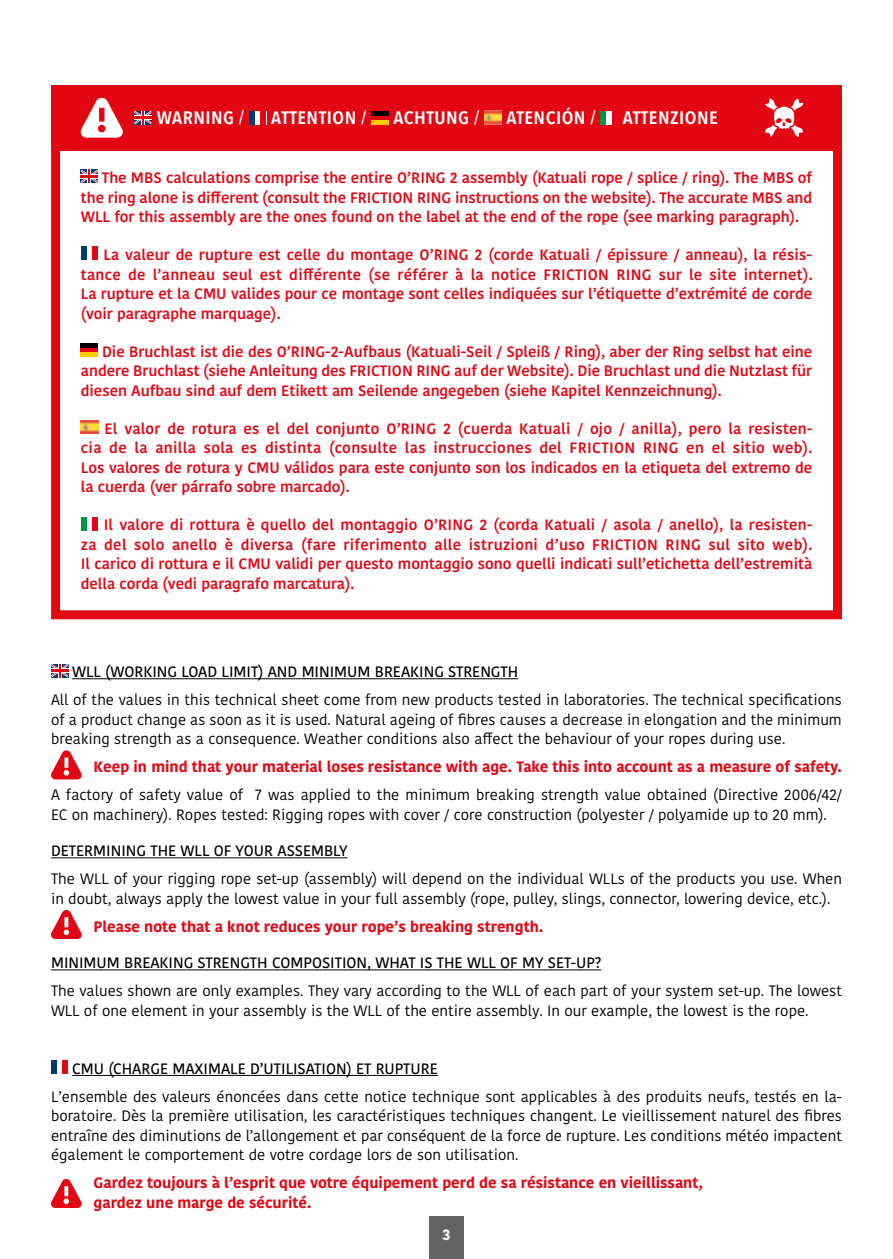
<style>
.page{position:relative;width:893px;height:1259px;background:#fff}
.page>*{position:absolute;margin:0;border:0;box-sizing:border-box;transform-origin:0 0}
.t1{font:600 18px "Avenir Next Condensed";letter-spacing:.025em;color:#fff;scale:1.1 1}
.t2{font:600 15px/19.5px "Kohinoor Devanagari";color:#e30613;text-align:justify}
.t3{font:15px/19.5px "Kohinoor Devanagari";color:#000}
.t4{font:700 15px/19.5px "Kohinoor Devanagari";color:#e30613}
.t5{font:500 15px "Kohinoor Devanagari";color:#000}
.t6{font:700 15px "Kohinoor Devanagari";color:#fff}
</style>
<div class="page">
<div style="left:429px;top:1216px;width:34px;height:43px;background:#646363"></div>
<div style="left:51px;top:99px;width:791px;height:520px;background:#fff;border:9px solid #e30613"></div>
<svg style="left:81px;top:170px;width:17px;height:13px"></svg>
<div style="left:81px;top:247px;width:6px;height:13px;background:#003973"></div>
<div style="left:92px;top:247px;width:6px;height:13px;background:#e30613"></div>
<div style="left:81px;top:343px;width:17px;height:14px;background:#e30613"></div>
<div style="left:81px;top:343px;width:17px;height:5px;background:#000"></div>
<div style="left:81px;top:352px;width:17px;height:5px;background:#fc0"></div>
<img style="left:81px;top:420px;width:17px;height:14px">
<div style="left:81px;top:517px;width:6px;height:13px;background:#009641"></div>
<div style="left:92px;top:517px;width:6px;height:13px;background:#e30613"></div>
<div style="left:51px;top:85px;width:791px;height:65px;background:#e30613"></div>
<svg style="left:134px;top:111px;width:18px;height:13px"></svg>
<div style="left:249px;top:111px;width:17px;height:13px;background:#fff"></div>
<div style="left:249px;top:111px;width:6px;height:13px;background:#003973"></div>
<div style="left:260px;top:111px;width:6px;height:13px;background:#e30613"></div>
<svg style="left:371px;top:115px;width:17px;height:1px"></svg>
<hr style="left:371px;top:111px;width:17px;height:4px;background:#000">
<hr style="left:371px;top:120px;width:17px;height:4px;background:#fc0">
<img style="left:484px;top:111px;width:17px;height:13px">
<div style="left:600px;top:111px;width:18px;height:13px;background:#fff"></div>
<div style="left:600px;top:111px;width:6px;height:13px;background:#009641"></div>
<div style="left:612px;top:111px;width:6px;height:13px;background:#e30613"></div>
<svg style="left:81px;top:98px;width:42px;height:40px"></svg>
<div style="left:99px;top:108px;width:5px;height:14px;background:#e30613"></div>
<div style="left:98px;top:125px;width:8px;height:7px;background:#e30613;border-radius:50%"></div>
<svg style="left:765px;top:98px;width:39px;height:39px"></svg>
<hr style="left:72px;top:678px;width:446px;height:1px;background:#000">
<hr style="left:51px;top:857px;width:296px;height:1px;background:#000">
<hr style="left:51px;top:969px;width:550px;height:1px;background:#000">
<svg style="left:51px;top:664px;width:17px;height:13px"></svg>
<svg style="left:51px;top:910px;width:31px;height:29px"></svg>
<svg style="left:51px;top:750px;width:31px;height:29px"></svg>
<svg style="left:51px;top:1179px;width:31px;height:29px"></svg>
<hr style="left:72px;top:1075px;width:366px;height:1px;background:#000">
<svg style="left:62px;top:1060px;width:1px;height:14px"></svg>
<div style="left:51px;top:1060px;width:6px;height:14px;background:#003973"></div>
<div style="left:63px;top:1060px;width:5px;height:14px;background:#e30613"></div>
<p class="t1" style="left:157px;top:102px;width:81px">WARNING /</p>
<p class="t1" style="left:271px;top:102px;width:88px">ATTENTION /</p>
<p class="t1" style="left:393px;top:102px;width:79px">ACHTUNG /</p>
<p class="t1" style="left:506px;top:102px;width:83px">ATENCIÓN /</p>
<p class="t1" style="left:623px;top:102px;width:88px">ATTENZIONE</p>
<p class="t2" style="left:81px;top:168px;width:733px;text-indent:21px">The MBS calculations comprise the entire O’RING 2 assembly (Katuali rope / splice / ring). The MBS of the ring alone is different (consult the FRICTION RING instructions on the website). The accurate MBS and WLL for this assembly are the ones found on the label at the end of the rope (see marking paragraph).</p>
<p class="t2" style="left:81px;top:245px;width:733px;text-indent:23px">La valeur de rupture est celle du montage O’RING 2 (corde Katuali / épissure / anneau), la résis&shy;tance de l’anneau seul est différente (se référer à la notice FRICTION RING sur le site internet).<br>La rupture et la CMU valides pour ce montage sont celles indiquées sur l’étiquette d’extrémité de corde (voir paragraphe marquage).</p>
<p class="t2" style="left:81px;top:342px;width:733px;text-indent:21px">Die Bruchlast ist die des O’RING-2-Aufbaus (Katuali-Seil / Spleiß / Ring), aber der Ring selbst hat eine andere Bruchlast (siehe Anleitung des FRICTION RING auf der Website). Die Bruchlast und die Nutzlast für diesen Aufbau sind auf dem Etikett am Seilende angegeben (siehe Kapitel Kennzeichnung).</p>
<p class="t2" style="left:81px;top:419px;width:733px;text-indent:23px">El valor de rotura es el del conjunto O’RING 2 (cuerda Katuali / ojo / anilla), pero la resisten&shy;cia de la anilla sola es distinta (consulte las instrucciones del FRICTION RING en el sitio web).<br>Los valores de rotura y CMU válidos para este conjunto son los indicados en la etiqueta del extremo de la cuerda (ver párrafo sobre marcado).</p>
<p class="t2" style="left:81px;top:515px;width:733px;text-indent:23px">Il valore di rottura è quello del montaggio O’RING 2 (corda Katuali / asola / anello), la resisten&shy;za del solo anello è diversa (fare riferimento alle istruzioni d’uso FRICTION RING sul sito web).<br>Il carico di rottura e il CMU validi per questo montaggio sono quelli indicati sull’etichetta dell’estremità della corda (vedi paragrafo marcatura).</p>
<p class="t5" style="left:72px;top:663px;width:448px">WLL (WORKING LOAD LIMIT) AND MINIMUM BREAKING STRENGTH</p>
<p class="t3" style="left:51px;top:690px;width:792px;text-align:justify">All of the values in this technical sheet come from new products tested in laboratories. The technical specifications of a product change as soon as it is used. Natural ageing of fibres causes a decrease in elongation and the minimum breaking strength as a consequence. Weather conditions also affect the behaviour of your ropes during use.</p>
<p class="t4" style="left:94px;top:757px;width:750px">Keep in mind that your material loses resistance with age. Take this into account as a measure of safety.</p>
<p class="t3" style="left:51px;top:785px;width:792px">A factory of safety value of 7 was applied to the minimum breaking strength value obtained (Directive 2006/42/<br>EC on machinery). Ropes tested: Rigging ropes with cover / core construction (polyester / polyamide up to 20 mm).</p>
<p class="t5" style="left:51px;top:842px;width:298px">DETERMINING THE WLL OF YOUR ASSEMBLY</p>
<p class="t3" style="left:51px;top:869px;width:792px">The WLL of your rigging rope set-up (assembly) will depend on the individual WLLs of the products you use. When in doubt, always apply the lowest value in your full assembly (rope, pulley, slings, connector, lowering device, etc.).</p>
<p class="t4" style="left:94px;top:916px;width:451px">Please note that a knot reduces your rope’s breaking strength.</p>
<p class="t5" style="left:51px;top:954px;width:552px">MINIMUM BREAKING STRENGTH COMPOSITION, WHAT IS THE WLL OF MY SET-UP?</p>
<p class="t3" style="left:51px;top:981px;width:792px">The values shown are only examples. They vary according to the WLL of each part of your system set-up. The lowest<br>WLL of one element in your assembly is the WLL of the entire assembly. In our example, the lowest is the rope.</p>
<p class="t5" style="left:72px;top:1060px;width:367px">CMU (CHARGE MAXIMALE D’UTILISATION) ET RUPTURE</p>
<p class="t3" style="left:51px;top:1087px;width:792px;text-align:justify">L’ensemble des valeurs énoncées dans cette notice technique sont applicables à des produits neufs, testés en la&shy;boratoire. Dès la première utilisation, les caractéristiques techniques changent. Le vieillissement naturel des fibres entraîne des diminutions de l’allongement et par conséquent de la force de rupture. Les conditions météo impactent également le comportement de votre cordage lors de son utilisation.</p>
<p class="t4" style="left:94px;top:1173px;width:611px">Gardez toujours à l’esprit que votre équipement perd de sa résistance en vieillissant, gardez une marge de sécurité.</p>
<p class="t6" style="left:442px;top:1221px;width:10px">3</p>
</div>
